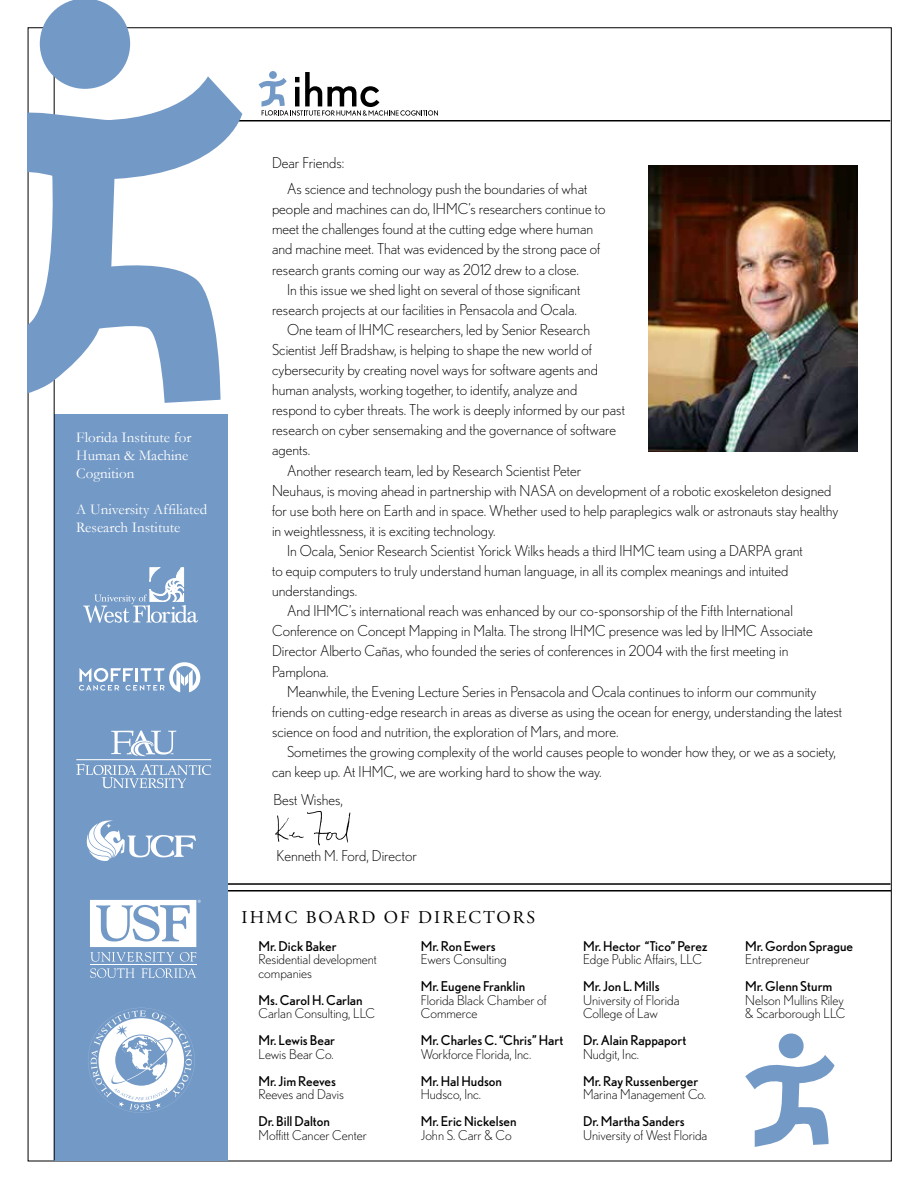
<style>
.page{position:relative;width:918px;height:1188px;background:#fff}
.page>*{position:absolute;margin:0;border:0;box-sizing:border-box;transform-origin:0 0}
.t1{font:18px "Adobe Garamond Pro";letter-spacing:.115em;color:#000}
.t2{font:300 15px/26.1px "Nobel";color:#000}
.t3{font:15px/18px "Garamond";color:#fff}
.t4{font:300 13.5px/13.5px "Nobel";color:#000}
.t5{font:13.5px "Nobel";color:#000}
</style>
<div class="page">
<img style="left:648px;top:165px;width:209px;height:287px">
<hr style="left:54px;top:890px;width:837px;height:2px;background:#000">
<hr style="left:54px;top:883px;width:837px;height:2px;background:#000">
<div style="left:55px;top:414px;width:173px;height:746px;background:#7399c6"></div>
<hr style="left:54px;top:27px;width:1px;height:1133px;background:#000">
<svg style="left:83px;top:567px;width:115px;height:56px"></svg>
<svg style="left:76px;top:764px;width:135px;height:24px"></svg>
<svg style="left:111px;top:731px;width:65px;height:26px"></svg>
<hr style="left:76px;top:759px;width:135px;height:1px;background:#fff">
<svg style="left:87px;top:820px;width:109px;height:41px"></svg>
<svg style="left:88px;top:1008px;width:107px;height:105px"></svg>
<svg style="left:275px;top:811px;width:75px;height:34px"></svg>
<hr style="left:227px;top:120px;width:663px;height:2px;background:#000">
<svg style="left:259px;top:72px;width:179px;height:44px"></svg>
<svg style="left:40px;top:0;width:90px;height:76px;background:#87a7ce"></svg>
<svg style="left:28px;top:76px;width:214px;height:334px"></svg>
<svg style="left:90px;top:968px;width:45px;height:10px"></svg>
<svg style="left:141px;top:968px;width:55px;height:10px"></svg>
<svg style="left:90px;top:900px;width:111px;height:62px"></svg>
<hr style="left:90px;top:965px;width:106px;height:1px;background:#fff">
<div style="left:779px;top:1034px;width:25px;height:24px;background:#7399c6;border-radius:50%"></div>
<svg style="left:745px;top:1055px;width:90px;height:92px"></svg>
<svg style="left:79px;top:662px;width:121px;height:30px"></svg>
<p class="t3" style="left:76px;top:428px;width:117px">Florida Institute for<br>Human &amp; Machine<br>Cognition</p>
<p class="t3" style="left:76px;top:500px;width:132px">A University Affiliated<br>Research Institute</p>
<p class="t2" style="left:287px;top:150px;width:302px;text-indent:-15px">Dear Friends:<br>As science and technology push the boundaries of what</p>
<p class="t2" style="left:272px;top:196px;width:335px">people and machines can do, IHMC’s researchers continue to</p>
<p class="t2" style="left:272px;top:216px;width:323px">meet the challenges found at the cutting edge where human</p>
<p class="t2" style="left:272px;top:236px;width:330px">and machine meet. That was evidenced by the strong pace of</p>
<p class="t2" style="left:272px;top:256px;width:308px">research grants coming our way as 2012 drew to a close.</p>
<p class="t2" style="left:287px;top:276px;width:295px">In this issue we shed light on several of those significant</p>
<p class="t2" style="left:272px;top:296px;width:306px">research projects at our facilities in Pensacola and Ocala.</p>
<p class="t2" style="left:287px;top:316px;width:305px">One team of IHMC researchers, led by Senior Research</p>
<p class="t2" style="left:272px;top:336px;width:321px">Scientist Jeff Bradshaw, is helping to shape the new world of</p>
<p class="t2" style="left:272px;top:357px;width:327px">cybersecurity by creating novel ways for software agents and</p>
<p class="t2" style="left:272px;top:377px;width:307px">human analysts, working together, to identify, analyze and</p>
<p class="t2" style="left:272px;top:397px;width:355px">respond to cyber threats. The work is deeply informed by our past</p>
<p class="t2" style="left:272px;top:417px;width:345px">research on cyber sensemaking and the governance of software</p>
<p class="t2" style="left:272px;top:437px;width:40px">agents.</p>
<p class="t2" style="left:287px;top:457px;width:296px">Another research team, led by Research Scientist Peter</p>
<p class="t2" style="left:272px;top:477px;width:561px">Neuhaus, is moving ahead in partnership with NASA on development of a robotic exoskeleton designed</p>
<p class="t2" style="left:272px;top:497px;width:568px">for use both here on Earth and in space. Whether used to help paraplegics walk or astronauts stay healthy</p>
<p class="t2" style="left:272px;top:517px;width:225px">in weightlessness, it is exciting technology.</p>
<p class="t2" style="left:287px;top:537px;width:517px">In Ocala, Senior Research Scientist Yorick Wilks heads a third IHMC team using a DARPA grant</p>
<p class="t2" style="left:272px;top:558px;width:518px">to equip computers to truly understand human language, in all its complex meanings and intuited</p>
<p class="t2" style="left:272px;top:578px;width:87px">understandings.</p>
<p class="t2" style="left:287px;top:598px;width:507px">And IHMC’s international reach was enhanced by our co-sponsorship of the Fifth International</p>
<p class="t2" style="left:272px;top:618px;width:542px">Conference on Concept Mapping in Malta. The strong IHMC presence was led by IHMC Associate</p>
<p class="t2" style="left:272px;top:638px;width:518px">Director Alberto Cañas, who founded the series of conferences in 2004 with the first meeting in</p>
<p class="t2" style="left:272px;top:658px;width:58px">Pamplona.</p>
<p class="t2" style="left:287px;top:678px;width:531px">Meanwhile, the Evening Lecture Series in Pensacola and Ocala continues to inform our community</p>
<p class="t2" style="left:272px;top:698px;width:572px">friends on cutting-edge research in areas as diverse as using the ocean for energy, understanding the latest</p>
<p class="t2" style="left:272px;top:718px;width:348px">science on food and nutrition, the exploration of Mars, and more.</p>
<p class="t2" style="left:287px;top:738px;width:551px">Sometimes the growing complexity of the world causes people to wonder how they, or we as a society,</p>
<p class="t2" style="left:272px;top:759px;width:331px">can keep up. At IHMC, we are working hard to show the way.</p>
<p class="t2" style="left:274px;top:787px;width:71px">Best Wishes,</p>
<p class="t2" style="left:277px;top:842px;width:142px">Kenneth M. Ford, Director</p>
<p class="t1" style="left:242px;top:906px;width:294px">IHMC BOARD OF DIRECTORS</p>
<p class="t5" style="left:259px;top:938px;width:80px">Mr. Dick Baker</p>
<p class="t4" style="left:259px;top:953px;width:120px">Residential development companies</p>
<p class="t5" style="left:259px;top:992px;width:106px">Ms. Carol H. Carlan</p>
<p class="t4" style="left:259px;top:1007px;width:118px">Carlan Consulting, LLC</p>
<p class="t5" style="left:259px;top:1033px;width:78px">Mr. Lewis Bear</p>
<p class="t4" style="left:259px;top:1047px;width:77px">Lewis Bear Co.</p>
<p class="t5" style="left:259px;top:1073px;width:79px">Mr. Jim Reeves</p>
<p class="t4" style="left:259px;top:1088px;width:87px">Reeves and Davis</p>
<p class="t5" style="left:259px;top:1114px;width:73px">Dr. Bill Dalton</p>
<p class="t4" style="left:259px;top:1128px;width:110px">Moffitt Cancer Center</p>
<p class="t5" style="left:421px;top:938px;width:76px">Mr. Ron Ewers</p>
<p class="t4" style="left:421px;top:953px;width:88px">Ewers Consulting</p>
<p class="t5" style="left:421px;top:979px;width:106px">Mr. Eugene Franklin</p>
<p class="t4" style="left:421px;top:993px;width:127px">Florida Black Chamber of<br>Commerce</p>
<p class="t5" style="left:421px;top:1033px;width:144px">Mr. Charles C. “Chris” Hart</p>
<p class="t4" style="left:421px;top:1047px;width:112px">Workforce Florida, Inc.</p>
<p class="t5" style="left:421px;top:1073px;width:83px">Mr. Hal Hudson</p>
<p class="t4" style="left:421px;top:1088px;width:62px">Hudsco, Inc.</p>
<p class="t5" style="left:421px;top:1114px;width:97px">Mr. Eric Nickelsen</p>
<p class="t4" style="left:421px;top:1128px;width:93px">John S. Carr &amp; Co</p>
<p class="t5" style="left:583px;top:938px;width:126px">Mr. Hector “Tico” Perez</p>
<p class="t4" style="left:583px;top:953px;width:121px">Edge Public Affairs, LLC</p>
<p class="t5" style="left:583px;top:979px;width:78px">Mr. Jon L. Mills</p>
<p class="t4" style="left:583px;top:993px;width:98px">University of Florida<br>College of Law</p>
<p class="t5" style="left:583px;top:1033px;width:105px">Dr. Alain Rappaport</p>
<p class="t4" style="left:583px;top:1047px;width:58px">Nudgit, Inc.</p>
<p class="t5" style="left:583px;top:1073px;width:117px">Mr. Ray Russenberger</p>
<p class="t4" style="left:583px;top:1088px;width:125px">Marina Management Co.</p>
<p class="t5" style="left:583px;top:1114px;width:103px">Dr. Martha Sanders</p>
<p class="t4" style="left:583px;top:1128px;width:126px">University of West Florida</p>
<p class="t5" style="left:745px;top:938px;width:109px">Mr. Gordon Sprague</p>
<p class="t4" style="left:745px;top:953px;width:66px">Entrepreneur</p>
<p class="t5" style="left:745px;top:979px;width:89px">Mr. Glenn Sturm</p>
<p class="t4" style="left:745px;top:993px;width:102px">Nelson Mullins Riley &amp; Scarborough LLC</p>
</div>
